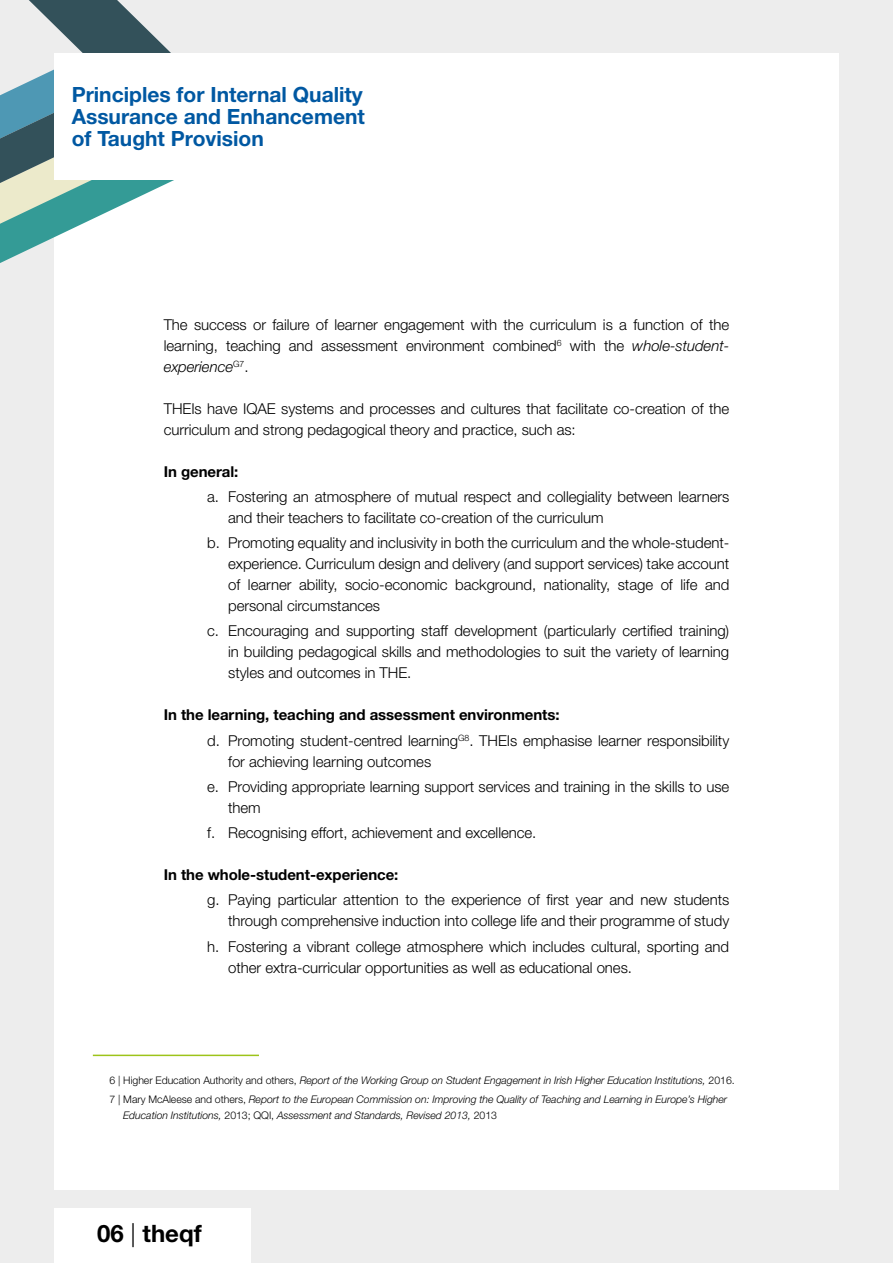
<style>
.page{position:relative;width:893px;height:1263px;background:#ededed}
.page>*{position:absolute;margin:0;border:0;box-sizing:border-box;transform-origin:0 0}
.t1{font:700 24px "Helvetica Neue LT Std";color:#000}
.t2{font:700 21px/22.2px "Helvetica Neue LT Std";color:#0058a2;text-align:justify}
.t3{font:300 15px/21px "Helvetica Neue LT Std";letter-spacing:-.005em;color:#000}
.t4{font:700 15px "Helvetica Neue LT Std";letter-spacing:-.005em;color:#000}
.t5{font:italic 300 10.5px/19.2px "Helvetica Neue LT Std";letter-spacing:-.005em;color:#000}
.s1{font-style:italic}
.s2{font-weight:700}
.s3{font-style:normal}
.s4{font-weight:300}
</style>
<div class="page">
<div style="left:54px;top:54px;width:785px;height:1136px;background:#fff"></div>
<div style="left:54px;top:1208px;width:196px;height:55px;background:#fff"></div>
<svg style="left:0;top:0;width:212px;height:263px"></svg>
<div style="left:54px;top:54px;width:785px;height:126px;background:#fff"></div>
<hr style="left:93px;top:1054px;width:166px;height:2px;background:#9dc41a">
<h2 class="t2" style="left:72px;top:83px;width:295px">Principles for Internal Quality Assurance and Enhancement of Taught Provision</h2>
<p class="t3" style="left:164px;top:313px;width:567px;text-align:justify">The success or failure of learner engagement with the curriculum is a function of the learning, teaching and assessment environment combined<sup>6</sup> with the <span class="s1">whole-student&shy;experience</span><sup>G7</sup>.</p>
<p class="t3" style="left:164px;top:397px;width:567px">THEIs have IQAE systems and processes and cultures that facilitate co-creation of the curriculum and strong pedagogical theory and practice, such as:</p>
<p class="t4" style="left:164px;top:462px;width:76px">In general:</p>
<p class="t3" style="left:228px;top:486px;width:503px;text-indent:-21px">a. Fostering an atmosphere of mutual respect and collegiality between learners and their teachers to facilitate co-creation of the curriculum</p>
<p class="t3" style="left:228px;top:532px;width:503px;text-align:justify;text-indent:-21px">b. Promoting equality and inclusivity in both the curriculum and the whole-student&shy;experience. Curriculum design and delivery (and support services) take account of learner ability, socio-economic background, nationality, stage of life and personal circumstances</p>
<p class="t3" style="left:228px;top:620px;width:503px;text-align:justify;text-indent:-21px">c. Encouraging and supporting staff development (particularly certified training) in building pedagogical skills and methodologies to suit the variety of learning styles and outcomes in THE.</p>
<p class="t3" style="left:207px;top:702px;width:524px;line-height:25.2px;text-indent:-44px"><span class="s2">In the learning, teaching and assessment environments:<br></span>d. Promoting student-centred learning<sup>G8</sup>. THEIs emphasise learner responsibility</p>
<p class="t3" style="left:207px;top:748px;width:524px;line-height:25.2px;text-indent:21px">for achieving learning outcomes<br>e. Providing appropriate learning support services and training in the skills to use</p>
<p class="t3" style="left:207px;top:795px;width:331px;line-height:25.2px;text-indent:21px">them<br>f. Recognising effort, achievement and excellence.</p>
<p class="t4" style="left:164px;top:865px;width:236px">In the whole-student-experience:</p>
<p class="t3" style="left:207px;top:889px;width:524px;text-align:right">g. Paying particular attention to the experience of first year and new students through comprehensive induction into college life and their programme of study</p>
<p class="t3" style="left:228px;top:935px;width:502px;text-indent:-21px">h. Fostering a vibrant college atmosphere which includes cultural, sporting and other extra-curricular opportunities as well as educational ones.</p>
<p class="t5" style="left:109px;top:1071px;width:627px"><span class="s3">6 | Higher Education Authority and others,</span> Report of the Working Group on Student Engagement in Irish Higher Education Institutions, <span class="s3">2016.<br>7 | Mary McAleese and others,</span> Report to the European Commission on: Improving the Quality of Teaching and Learning in Europe’s Higher</p>
<p class="t5" style="left:123px;top:1105px;width:375px">Education Institutions, <span class="s3">2013; QQI,</span> Assessment and Standards, Revised 2013, <span class="s3">2013</span></p>
<h1 class="t1" style="left:97px;top:1219px;width:106px">06 <span class="s4">|</span> theqf</h1>
</div>
